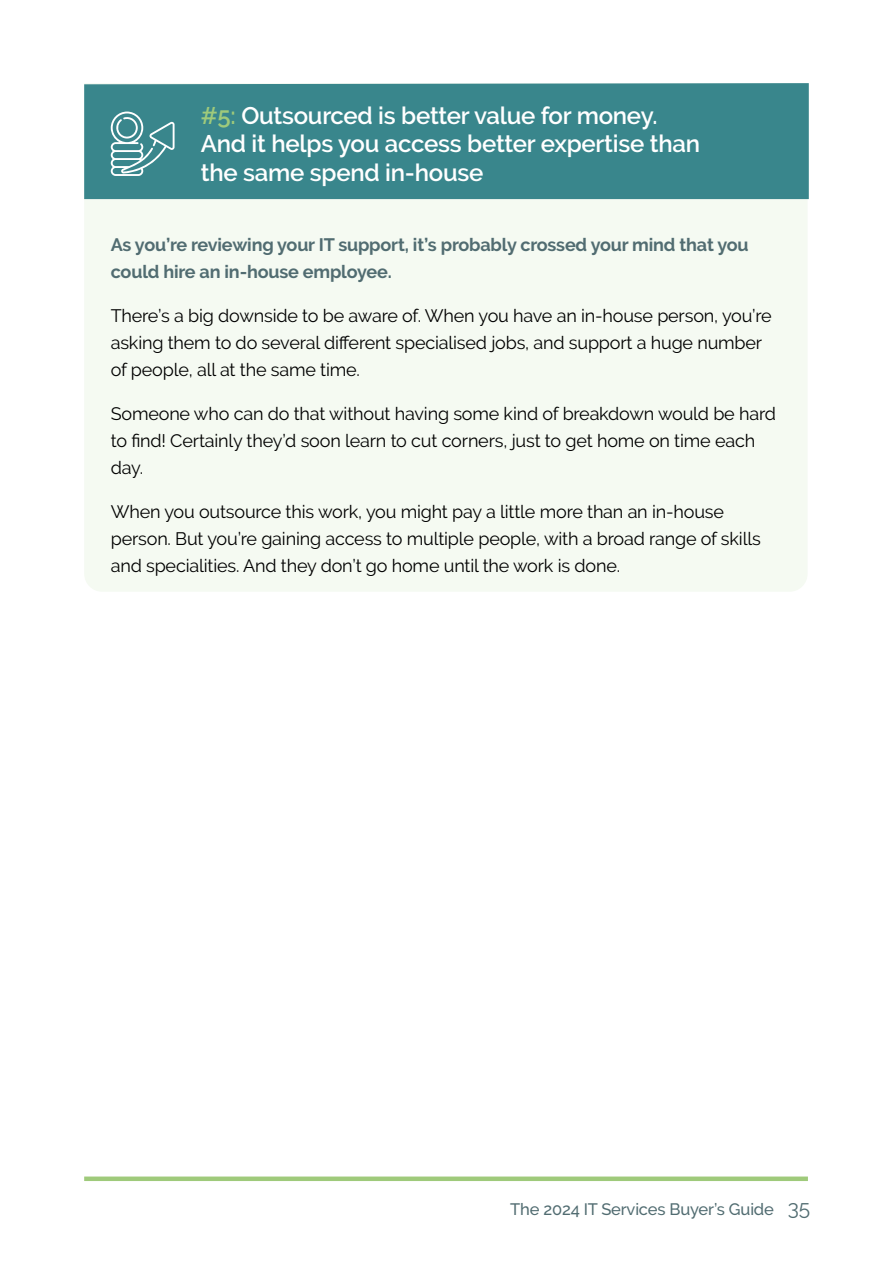
<style>
.page{position:relative;width:893px;height:1263px;background:#fff}
.page>*{position:absolute;margin:0;border:0;box-sizing:border-box;transform-origin:0 0}
.t1{font:600 24px/28.5px "Raleway";letter-spacing:-.01em;color:#fff}
.t2{font:18px/27px "Raleway";letter-spacing:-.01em;color:#000}
.t3{font:700 18px/27px "Raleway";letter-spacing:-.01em;color:#516c71}
.t4{font:500 16.5px "Raleway";letter-spacing:-.01em;color:#516c71}
.s1{color:#9fca7b}
.s2{font-weight:400;font-size:20.85px}
</style>
<div class="page">
<div style="left:84px;top:199px;width:724px;height:392px;background:#f5faf2"></div>
<div style="left:84px;top:83px;width:725px;height:116px;background:#39868c"></div>
<svg style="left:111px;top:112px;width:64px;height:64px;background:#66a1a6"></svg>
<div style="left:84px;top:1176px;width:724px;height:5px;background:#9fca7b"></div>
<h1 class="t1" style="left:201px;top:101px;width:501px"><span class="s1">#5:</span> Outsourced is better value for money.<br>And it helps you access better expertise than the same spend in-house</h1>
<p class="t3" style="left:111px;top:231px;width:639px">As you’re reviewing your IT support, it’s probably crossed your mind that you could hire an in-house employee.</p>
<p class="t2" style="left:111px;top:302px;width:662px">There’s a big downside to be aware of. When you have an in-house person, you’re asking them to do several different specialised jobs, and support a huge number of people, all at the same time.</p>
<p class="t2" style="left:111px;top:400px;width:667px">Someone who can do that without having some kind of breakdown would be hard to find! Certainly they’d soon learn to cut corners, just to get home on time each day.</p>
<p class="t2" style="left:111px;top:498px;width:652px">When you outsource this work, you might pay a little more than an in-house person. But you’re gaining access to multiple people, with a broad range of skills and specialities. And they don’t go home until the work is done.</p>
<p class="t4" style="left:510px;top:1199px;width:301px">The 2024 IT Services Buyer’s Guide <span class="s2">35</span></p>
</div>
